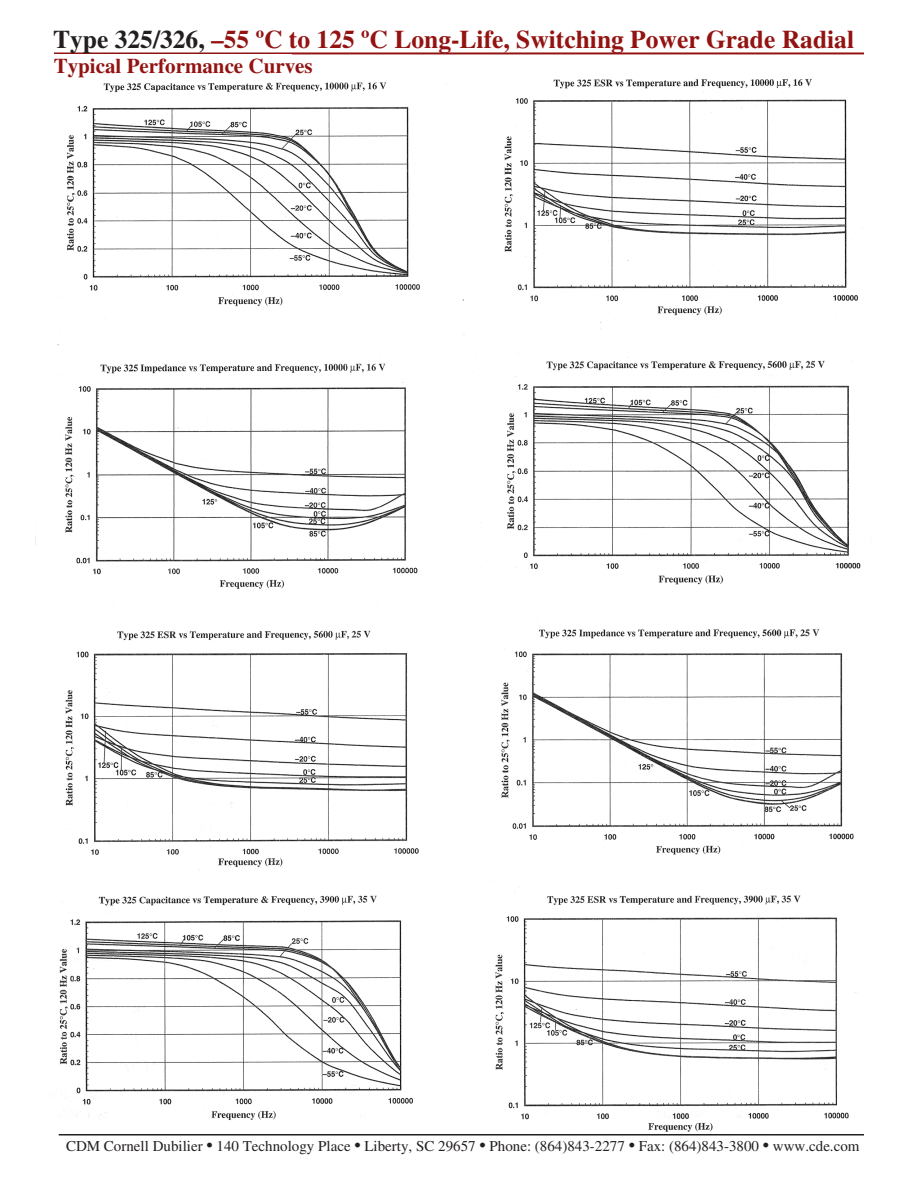
<style>
.page{position:relative;width:918px;height:1188px;background:#fff}
.page>*{position:absolute;margin:0;border:0;box-sizing:border-box;transform-origin:0 0}
.t1{font:700 25.5px "Times";color:#931312}
.t2{font:700 21px "Times";color:#931312}
.t3{font:15px "Times";color:#231f20}
.s1{color:#231f20}
.s2{font-size:18px}
</style>
<div class="page">
<hr style="left:59px;top:1134px;width:805px;height:2px;background:#231f20">
<hr style="left:54px;top:52px;width:810px;height:2px;background:#931312">
<img style="left:57px;top:77px;width:806px;height:1055px">
<h1 class="t1" style="left:53px;top:24px;width:802px"><span class="s1">Type 325/326,</span> –55 ºC to 125 ºC Long-Life, Switching Power Grade Radial</h1>
<h2 class="t2" style="left:54px;top:54px;width:260px">Typical Performance Curves</h2>
<p class="t3" style="left:66px;top:1138px;width:795px">CDM Cornell Dubilier <span class="s2">•</span> 140 Technology Place <span class="s2">•</span> Liberty, SC 29657 <span class="s2">•</span> Phone: (864)843-2277 <span class="s2">•</span> Fax: (864)843-3800 <span class="s2">•</span> www.cde.com</p>
</div>
